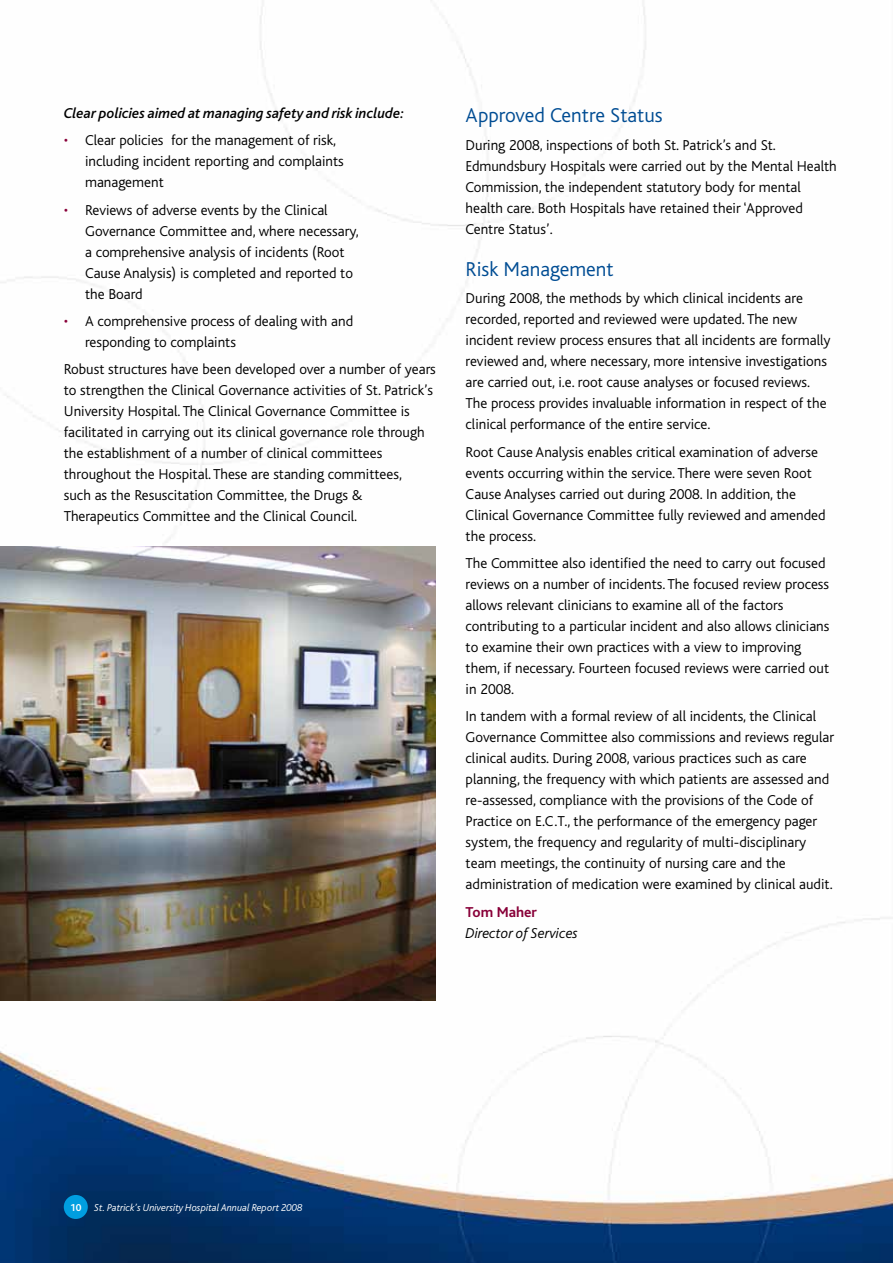
<style>
.page{position:relative;width:893px;height:1263px;background:#fff}
.page>*{position:absolute;margin:0;border:0;box-sizing:border-box;transform-origin:0 0}
.t1{font:300 21px "Bliss";color:#004c93}
.t2{font:300 15px/21px "Bliss";color:#000}
.t3{font:italic 500 15px "Bliss";color:#000}
.t4{font:italic 300 15px "Bliss";color:#000}
.t5{font:700 15px "Bliss";color:#880038}
.t6{font:italic 300 10.5px "Bliss";color:#fff}
.s1{color:#880038}
.s2{font-weight:700;font-style:normal}
</style>
<div class="page">
<img style="left:0;top:0;width:893px;height:1263px">
<div style="left:64px;top:1195px;width:24px;height:24px;background:#009ee0;border-radius:50%"></div>
<img style="left:0;top:547px;width:436px;height:453px">
<p class="t3" style="left:64px;top:105px;width:342px">Clear policies aimed at managing safety and risk include:</p>
<p class="t2" style="left:85px;top:130px;width:260px;text-indent:-21px"><span class="s1">•</span> Clear policies for the management of risk, including incident reporting and complaints management</p>
<p class="t2" style="left:85px;top:199px;width:275px;text-indent:-21px"><span class="s1">•</span> Reviews of adverse events by the Clinical Governance Committee and, where necessary, a comprehensive analysis of incidents (Root Cause Analysis) is completed and reported to the Board</p>
<p class="t2" style="left:85px;top:311px;width:270px;text-indent:-21px"><span class="s1">•</span> A comprehensive process of dealing with and responding to complaints</p>
<p class="t2" style="left:64px;top:359px;width:374px">Robust structures have been developed over a number of years to strengthen the Clinical Governance activities of St. Patrick’s University Hospital. The Clinical Governance Committee is facilitated in carrying out its clinical governance role through the establishment of a number of clinical committees throughout the Hospital. These are standing committees,<br>such as the Resuscitation Committee, the Drugs &amp; Therapeutics Committee and the Clinical Council.</p>
<h1 class="t1" style="left:466px;top:104px;width:199px">Approved Centre Status</h1>
<p class="t2" style="left:466px;top:135px;width:373px">During 2008, inspections of both St. Patrick’s and St.<br>Edmundsbury Hospitals were carried out by the Mental Health Commission, the independent statutory body for mental health care. Both Hospitals have retained their ‘Approved Centre Status’.</p>
<h1 class="t1" style="left:466px;top:258px;width:150px">Risk Management</h1>
<p class="t2" style="left:466px;top:288px;width:366px">During 2008, the methods by which clinical incidents are recorded, reported and reviewed were updated. The new incident review process ensures that all incidents are formally reviewed and, where necessary, more intensive investigations are carried out, i.e. root cause analyses or focused reviews.<br>The process provides invaluable information in respect of the clinical performance of the entire service.</p>
<p class="t2" style="left:466px;top:441px;width:361px">Root Cause Analysis enables critical examination of adverse events occurring within the service. There were seven Root Cause Analyses carried out during 2008. In addition, the Clinical Governance Committee fully reviewed and amended the process.</p>
<p class="t2" style="left:466px;top:553px;width:365px">The Committee also identified the need to carry out focused reviews on a number of incidents. The focused review process allows relevant clinicians to examine all of the factors contributing to a particular incident and also allows clinicians to examine their own practices with a view to improving them, if necessary. Fourteen focused reviews were carried out in 2008.</p>
<p class="t2" style="left:466px;top:706px;width:370px">In tandem with a formal review of all incidents, the Clinical Governance Committee also commissions and reviews regular clinical audits. During 2008, various practices such as care planning, the frequency with which patients are assessed and re-assessed, compliance with the provisions of the Code of Practice on E.C.T., the performance of the emergency pager system, the frequency and regularity of multi-disciplinary team meetings, the continuity of nursing care and the administration of medication were examined by clinical audit.</p>
<p class="t5" style="left:466px;top:904px;width:73px">Tom Maher</p>
<p class="t4" style="left:466px;top:925px;width:114px">Director of Services</p>
<p class="t6" style="left:70px;top:1202px;width:234px"><span class="s2">10</span> St. Patrick’s University Hospital Annual Report 2008</p>
</div>
